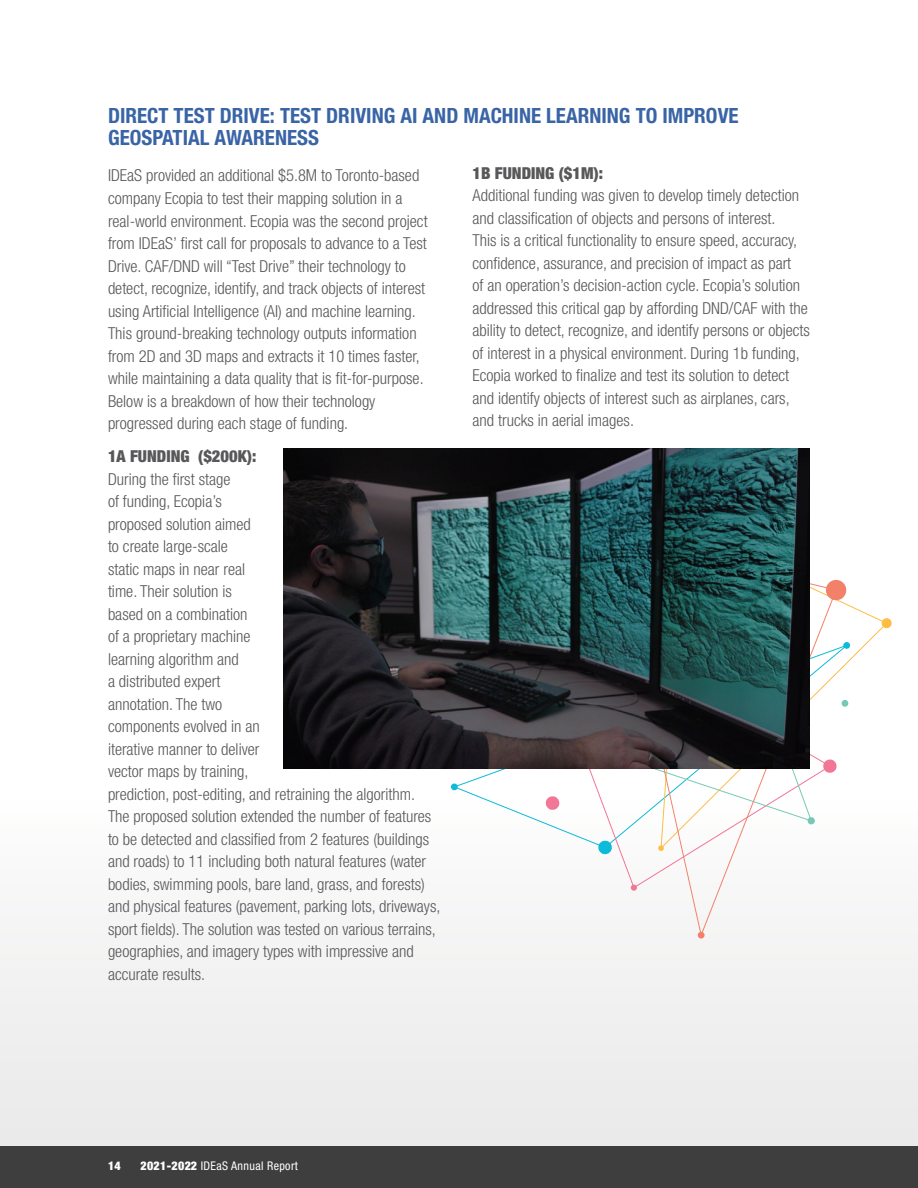
<style>
.page{position:relative;width:918px;height:1188px;background:#fff}
.page>*{position:absolute;margin:0;border:0;box-sizing:border-box;transform-origin:0 0}
.t1{font:700 condensed 21px/22.5px "Helvetica Neue LT Std";color:#3964a5}
.t2{font:300 condensed 16.5px/22.5px "Helvetica Neue LT Std";color:#58585a}
.t3{font:900 condensed 16.5px "Helvetica Neue LT Std";color:#58585a}
.t4{font:condensed 12px "Helvetica Neue LT Std";letter-spacing:.03em;color:#fff}
.t5{font:900 condensed 12px "Helvetica Neue LT Std";color:#fff}
.s1{font-weight:900}
</style>
<div class="page">
<div style="left:0;top:662px;width:918px;height:526px;background:linear-gradient(to right,#f7f7f7,#efefee)"></div>
<svg style="left:453px;top:769px;width:67px;height:79px"></svg>
<svg style="left:837px;top:602px;width:50px;height:247px"></svg>
<svg style="left:520px;top:821px;width:92px;height:67px"></svg>
<svg style="left:503px;top:769px;width:109px;height:52px"></svg>
<svg style="left:612px;top:583px;width:225px;height:353px"></svg>
<svg style="left:545px;top:795px;width:15px;height:16px"></svg>
<svg style="left:697px;top:931px;width:8px;height:8px"></svg>
<svg style="left:841px;top:699px;width:8px;height:8px"></svg>
<svg style="left:825px;top:580px;width:22px;height:22px"></svg>
<svg style="left:597px;top:840px;width:16px;height:15px"></svg>
<svg style="left:451px;top:783px;width:7px;height:8px"></svg>
<svg style="left:843px;top:642px;width:8px;height:7px"></svg>
<svg style="left:630px;top:884px;width:7px;height:7px"></svg>
<svg style="left:822px;top:759px;width:15px;height:15px"></svg>
<svg style="left:807px;top:817px;width:8px;height:8px"></svg>
<svg style="left:881px;top:618px;width:11px;height:11px"></svg>
<svg style="left:658px;top:845px;width:6px;height:6px"></svg>
<img style="left:284px;top:449px;width:526px;height:320px">
<div style="left:0;top:1146px;width:918px;height:42px;background:#3e3e3e"></div>
<p class="t1" style="left:108px;top:104px;width:632px">DIRECT TEST DRIVE: TEST DRIVING AI AND MACHINE LEARNING TO IMPROVE<br>GEOSPATIAL AWARENESS</p>
<p class="t2" style="left:108px;top:164px;width:321px">IDEaS provided an additional $5.8M to Toronto-based company Ecopia to test their mapping solution in a real-world environment. Ecopia was the second project from IDEaS’ first call for proposals to advance to a Test Drive. CAF/DND will “Test Drive” their technology to detect, recognize, identify, and track objects of interest using Artificial Intelligence (AI) and machine learning.<br>This ground-breaking technology outputs information from 2D and 3D maps and extracts it 10 times faster, while maintaining a data quality that is fit-for-purpose.<br>Below is a breakdown of how their technology progressed during each stage of funding.</p>
<p class="t3" style="left:108px;top:446px;width:150px">1A FUNDING ($200K):</p>
<p class="t2" style="left:108px;top:468px;width:334px">During the first stage<br>of funding, Ecopia’s<br>proposed solution aimed<br>to create large-scale<br>static maps in near real<br>time. Their solution is<br>based on a combination<br>of a proprietary machine<br>learning algorithm and<br>a distributed expert<br>annotation. The two<br>components evolved in an<br>iterative manner to deliver<br>vector maps by training,<br>prediction, post-editing, and retraining the algorithm.<br>The proposed solution extended the number of features to be detected and classified from 2 features (buildings and roads) to 11 including both natural features (water bodies, swimming pools, bare land, grass, and forests) and physical features (pavement, parking lots, driveways, sport fields). The solution was tested on various terrains, geographies, and imagery types with impressive and accurate results.</p>
<p class="t3" style="left:473px;top:163px;width:132px">1B FUNDING ($1M):</p>
<p class="t2" style="left:473px;top:184px;width:339px">Additional funding was given to develop timely detection and classification of objects and persons of interest.<br>This is a critical functionality to ensure speed, accuracy, confidence, assurance, and precision of impact as part<br>of an operation’s decision-action cycle. Ecopia’s solution addressed this critical gap by affording DND/CAF with the ability to detect, recognize, and identify persons or objects of interest in a physical environment. During 1b funding, Ecopia worked to finalize and test its solution to detect and identify objects of interest such as airplanes, cars, and trucks in aerial images.</p>
<p class="t5" style="left:108px;top:1158px;width:14px">14</p>
<p class="t4" style="left:140px;top:1159px;width:159px"><span class="s1">2021-2022</span> IDEaS Annual Report</p>
</div>
